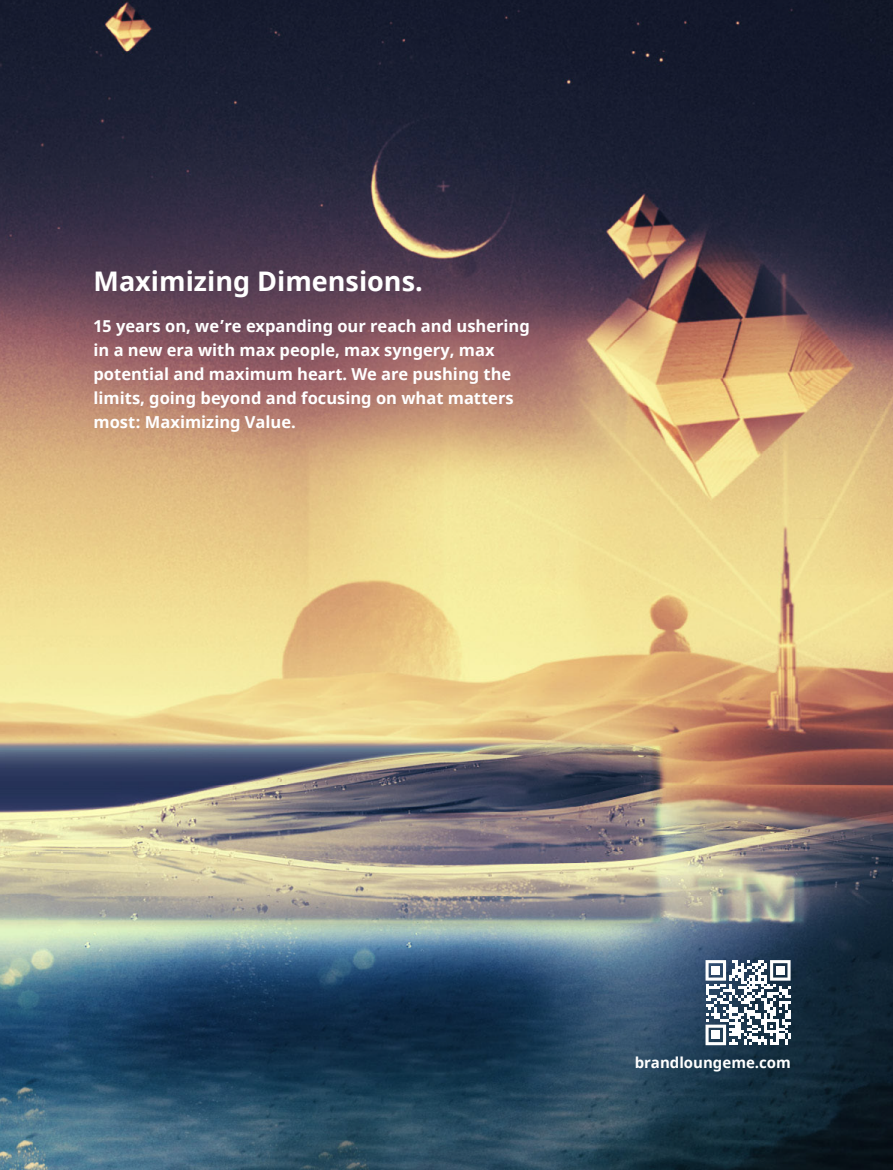
<style>
.page{position:relative;width:893px;height:1170px;background:#fff}
.page>*{position:absolute;margin:0;border:0;box-sizing:border-box;transform-origin:0 0}
.t1{font:700 27px "Noto Sans";color:#fff}
.t2{font:700 16.5px/24px "Noto Sans";color:#fff}
.t3{font:700 15px "Noto Sans";color:#fff}
</style>
<div class="page">
<img style="left:0;top:0;width:893px;height:1169px">
<svg style="left:705px;top:960px;width:86px;height:85px"></svg>
<div style="left:711px;top:965px;width:9px;height:9px;background:#fff"></div>
<div style="left:776px;top:965px;width:9px;height:9px;background:#fff"></div>
<div style="left:711px;top:1030px;width:9px;height:9px;background:#fff"></div>
<h1 class="t1" style="left:94px;top:262px;width:331px">Maximizing Dimensions.</h1>
<p class="t2" style="left:94px;top:314px;width:438px">15 years on, we’re expanding our reach and ushering in a new era with max people, max syngery, max potential and maximum heart. We are pushing the limits, going beyond and focusing on what matters most: Maximizing Value.</p>
<p class="t3" style="left:635px;top:1051px;width:158px">brandloungeme.com</p>
</div>
